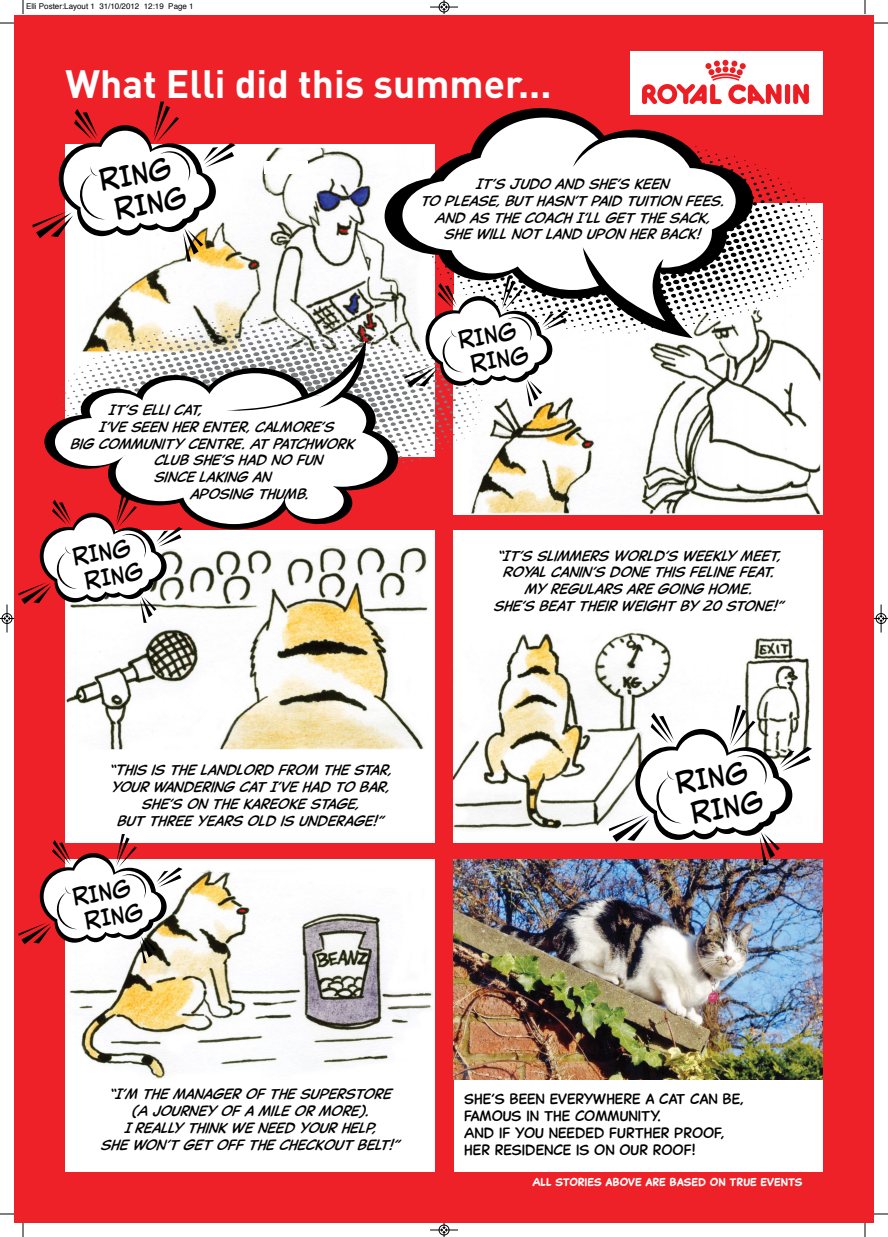
<style>
.page{position:relative;width:888px;height:1237px;background:#fff}
.page>*{position:absolute;margin:0;border:0;box-sizing:border-box;transform-origin:0 0}
.t1{font:700 39px "DIN";color:#fff}
.t2{font:26.2px/31.5px "Collector Comic";color:#000;text-align:center}
.t3{font:21.2px/25.4px "Collector Comic";color:#000;text-align:center}
.t4{font:italic 14px/16.8px "Captain Comic";color:#000;text-align:center}
.t5{font:14px/16.8px "Captain Comic";color:#000}
.t6{font:700 11px "Captain Comic";color:#fff}
.t7{font:8px "Helvetica";color:#000}
</style>
<div class="page">
<div style="left:14px;top:14px;width:859px;height:1208px;background:#ed2127"></div>
<img style="left:66px;top:145px;width:338px;height:172px">
<img style="left:66px;top:859px;width:368px;height:312px">
<img style="left:454px;top:334px;width:368px;height:180px">
<img style="left:454px;top:530px;width:368px;height:312px">
<svg style="left:32px;top:102px;width:204px;height:159px"></svg>
<svg style="left:65px;top:317px;width:417px;height:171px;background:#ddc2bb"></svg>
<svg style="left:44px;top:366px;width:360px;height:163px"></svg>
<svg style="left:55px;top:373px;width:333px;height:151px;background:#e5d1d2"></svg>
<svg style="left:227px;top:340px;width:139px;height:73px;background:#bbb"></svg>
<svg style="left:568px;top:164px;width:254px;height:170px;fill:#fff"></svg>
<svg style="left:385px;top:108px;width:368px;height:191px"></svg>
<svg style="left:402px;top:118px;width:334px;height:172px;background:#e0c4c5"></svg>
<svg style="left:573px;top:126px;width:95px;height:41px;background:#cbb6b6"></svg>
<svg style="left:583px;top:237px;width:110px;height:101px;background:#bdbdbd"></svg>
<div style="left:264px;top:161px;width:43px;height:13px;background:#fff"></div>
<div style="left:454px;top:859px;width:368px;height:312px;background:#fff"></div>
<img style="left:454px;top:859px;width:368px;height:220px">
<svg style="left:609px;top:705px;width:203px;height:160px;background:#d6c2c2"></svg>
<svg style="left:404px;top:277px;width:164px;height:129px;background:#d5cbcb"></svg>
<img style="left:66px;top:530px;width:368px;height:312px">
<svg style="left:18px;top:834px;width:165px;height:129px"></svg>
<div style="left:630px;top:51px;width:192px;height:64px;background:#fff"></div>
<div style="left:785px;top:84px;width:5px;height:20px;background:#ed1d24;border-radius:2px"></div>
<svg style="left:793px;top:84px;width:16px;height:20px"></svg>
<svg style="left:642px;top:60px;width:139px;height:44px"></svg>
<svg style="left:23px;top:0;width:1px;height:14px"></svg>
<svg style="left:0;top:23px;width:14px;height:1px"></svg>
<svg style="left:865px;top:0;width:1px;height:14px"></svg>
<svg style="left:874px;top:23px;width:14px;height:1px"></svg>
<svg style="left:23px;top:1223px;width:1px;height:14px"></svg>
<svg style="left:0;top:1213px;width:14px;height:1px"></svg>
<svg style="left:865px;top:1223px;width:1px;height:14px"></svg>
<svg style="left:874px;top:1213px;width:14px;height:1px"></svg>
<svg style="left:430px;top:0;width:28px;height:14px"></svg>
<svg style="left:430px;top:1223px;width:28px;height:14px"></svg>
<svg style="left:0;top:494px;width:183px;height:138px"></svg>
<svg style="left:874px;top:604px;width:14px;height:28px"></svg>
<p class="t7" style="left:26px;top:3px;width:169px">Elli Poster:Layout 1 31/10/2012 12:19 Page 1</p>
<h1 class="t1" style="left:66px;top:62px;width:487px">What Elli did this summer...</h1>
<h2 class="t2" style="left:97px;top:163px;width:85px;rotate:-9deg">Ring<br>Ring</h2>
<p class="t4" style="left:108px;top:403px;width:94px">IT’S ELLI CAT,</p>
<p class="t4" style="left:99px;top:420px;width:236px">I’VE SEEN HER ENTER, CALMORE’S</p>
<p class="t4" style="left:70px;top:436px;width:286px">BIG COMMUNITY CENTRE. AT PATCHWORK</p>
<p class="t4" style="left:154px;top:453px;width:170px">CLUB SHE’S HAD NO FUN</p>
<p class="t4" style="left:154px;top:470px;width:118px">SINCE LAKING AN</p>
<p class="t4" style="left:190px;top:487px;width:120px">APOSING THUMB.</p>
<h3 class="t3" style="left:71px;top:543px;width:69px;rotate:-9deg">Ring<br>Ring</h3>
<p class="t4" style="left:420px;top:177px;width:305px">IT’S JUDO AND SHE’S KEEN<br>TO PLEASE, BUT HASN’T PAID TUITION FEES.<br>AND AS THE COACH I’LL GET THE SACK,<br>SHE WILL NOT LAND UPON HER BACK!</p>
<h3 class="t3" style="left:456px;top:326px;width:69px;rotate:-9deg">Ring<br>Ring</h3>
<p class="t4" style="left:493px;top:548px;width:291px">“IT’S SLIMMERS WORLD’S WEEKLY MEET, ROYAL CANIN’S DONE THIS FELINE FEAT.<br>MY REGULARS ARE GOING HOME.<br>SHE’S BEAT THEIR WEIGHT BY 20 STONE!”</p>
<p class="t4" style="left:109px;top:763px;width:284px">“THIS IS THE LANDLORD FROM THE STAR,<br>YOUR WANDERING CAT I’VE HAD TO BAR,<br>SHE’S ON THE KAREOKE STAGE,<br>BUT THREE YEARS OLD IS UNDERAGE!”</p>
<h3 class="t3" style="left:71px;top:883px;width:69px;rotate:-9deg">Ring<br>Ring</h3>
<h2 class="t2" style="left:673px;top:766px;width:85px;rotate:-9deg">Ring<br>Ring</h2>
<p class="t4" style="left:101px;top:1087px;width:300px">“I’M THE MANAGER OF THE SUPERSTORE (A JOURNEY OF A MILE OR MORE).<br>I REALLY THINK WE NEED YOUR HELP,<br>SHE WON’T GET OFF THE CHECKOUT BELT!”</p>
<p class="t5" style="left:464px;top:1092px;width:281px">SHE’S BEEN EVERYWHERE A CAT CAN BE,<br>FAMOUS IN THE COMMUNITY.<br>AND IF YOU NEEDED FURTHER PROOF,<br>HER RESIDENCE IS ON OUR ROOF!</p>
<p class="t6" style="left:533px;top:1177px;width:271px">ALL STORIES ABOVE ARE BASED ON TRUE EVENTS</p>
</div>
